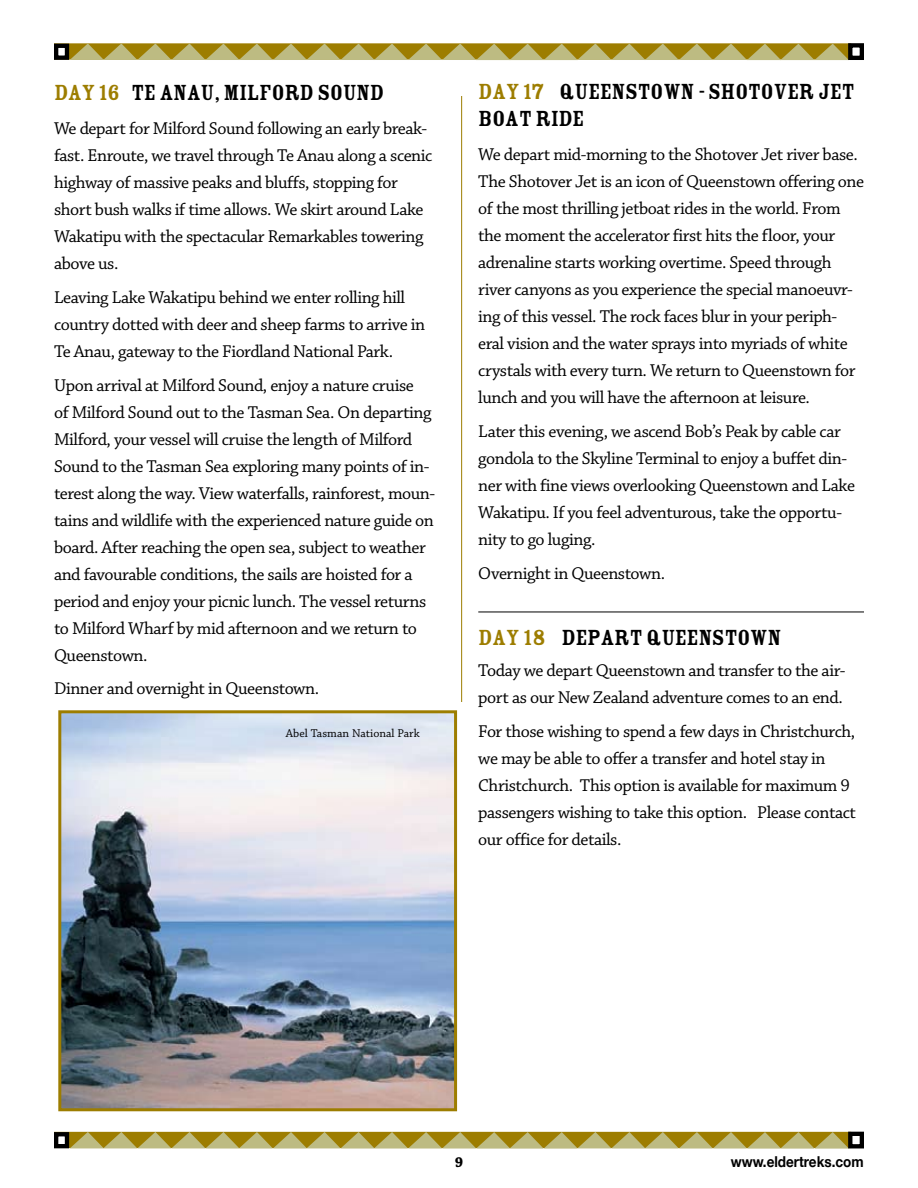
<style>
.page{position:relative;width:918px;height:1188px;background:#fff}
.page>*{position:absolute;margin:0;border:0;box-sizing:border-box;transform-origin:0 0}
.t1{font:24px/27px "Rosewood Std Fill";letter-spacing:-.025em;color:#000}
.t2{font:18px/27px "Chaparral Pro";letter-spacing:-.025em;color:#000}
.t3{font:700 15px "Helvetica Neue";color:#000;scale:.9 1}
.t4{font:700 15px "Chaparral Pro";color:#000}
.t5{font:12px "Chaparral Pro";color:#000}
.s1{color:#9d7d00}
</style>
<div class="page">
<svg style="left:70px;top:1132px;width:779px;height:17px"></svg>
<div style="left:54px;top:1132px;width:15px;height:16px;border:4px solid #000"></div>
<div style="left:848px;top:1132px;width:16px;height:16px;border:4px solid #000"></div>
<svg style="left:70px;top:43px;width:778px;height:17px"></svg>
<div style="left:54px;top:44px;width:15px;height:16px;border:4px solid #000"></div>
<div style="left:848px;top:43px;width:16px;height:17px;border:4px solid #000"></div>
<img style="left:62px;top:714px;width:391px;height:393px">
<div style="left:58px;top:710px;width:399px;height:401px;border:3px solid #9d7d00"></div>
<hr style="left:461px;top:96px;width:1px;height:606px;background:#9d7d00">
<hr style="left:478px;top:612px;width:386px;height:1px;background:#000">
<h1 class="t1" style="left:54px;top:80px;width:183px"><span class="s1">DAY 16</span> TE ANAU, MILF</h1>
<h1 class="t1" style="left:271px;top:80px;width:99px">ORD SOUND</h1>
<p class="t2" style="left:54px;top:116px;width:380px">We depart for Milford Sound following an early break&shy;fast. Enroute, we travel through Te Anau along a scenic highway of massive peaks and bluffs, stopping for short bush walks if time allows. We skirt around Lake Wakatipu with the spectacular Remarkables towering above us.</p>
<p class="t2" style="left:54px;top:284px;width:373px">Leaving Lake Wakatipu behind we enter rolling hill country dotted with deer and sheep farms to arrive in<br>Te Anau, gateway to the Fiordland National Park.</p>
<p class="t2" style="left:54px;top:372px;width:383px">Upon arrival at Milford Sound, enjoy a nature cruise<br>of Milford Sound out to the Tasman Sea. On departing Milford, your vessel will cruise the length of Milford Sound to the Tasman Sea exploring many points of in&shy;terest along the way. View waterfalls, rainforest, moun&shy;tains and wildlife with the experienced nature guide on board. After reaching the open sea, subject to weather and favourable conditions, the sails are hoisted for a period and enjoy your picnic lunch. The vessel returns to Milford Wharf by mid afternoon and we return to Queenstown.</p>
<p class="t2" style="left:54px;top:676px;width:267px">Dinner and overnight in Queenstown.</p>
<p class="t5" style="left:286px;top:727px;width:135px">Abel Tasman National Park</p>
<h1 class="t1" style="left:478px;top:78px;width:378px"><span class="s1">DAY 17</span> QUEENSTOWN - SHOTOVER JET<br>BOAT RIDE</h1>
<p class="t2" style="left:478px;top:142px;width:387px">We depart mid-morning to the Shotover Jet river base.<br>The Shotover Jet is an icon of Queenstown offering one of the most thrilling jetboat rides in the world. From the moment the accelerator first hits the floor, your adrenaline starts working overtime. Speed through river canyons as you experience the special manoeuvr&shy;ing of this vessel. The rock faces blur in your periph&shy;eral vision and the water sprays into myriads of white crystals with every turn. We return to Queenstown for lunch and you will have the afternoon at leisure.</p>
<p class="t2" style="left:478px;top:418px;width:378px">Later this evening, we ascend Bob’s Peak by cable car gondola to the Skyline Terminal to enjoy a buffet din&shy;ner with fine views overlooking Queenstown and Lake Wakatipu. If you feel adventurous, take the opportu&shy;nity to go luging.</p>
<p class="t2" style="left:478px;top:560px;width:188px">Overnight in Queenstown.</p>
<h1 class="t1" style="left:478px;top:624px;width:288px"><span class="s1">DAY 18</span> DEPART QUEENSTOWN</h1>
<p class="t2" style="left:478px;top:658px;width:369px">Today we depart Queenstown and transfer to the air&shy;port as our New Zealand adventure comes to an end.</p>
<p class="t2" style="left:478px;top:718px;width:379px">For those wishing to spend a few days in Christchurch, we may be able to offer a transfer and hotel stay in Christchurch. This option is available for maximum 9 passengers wishing to take this option. Please contact our office for details.</p>
<p class="t4" style="left:455px;top:1154px;width:10px">9</p>
<p class="t3" style="left:731px;top:1153px;width:149px">www.eldertreks.com</p>
</div>
